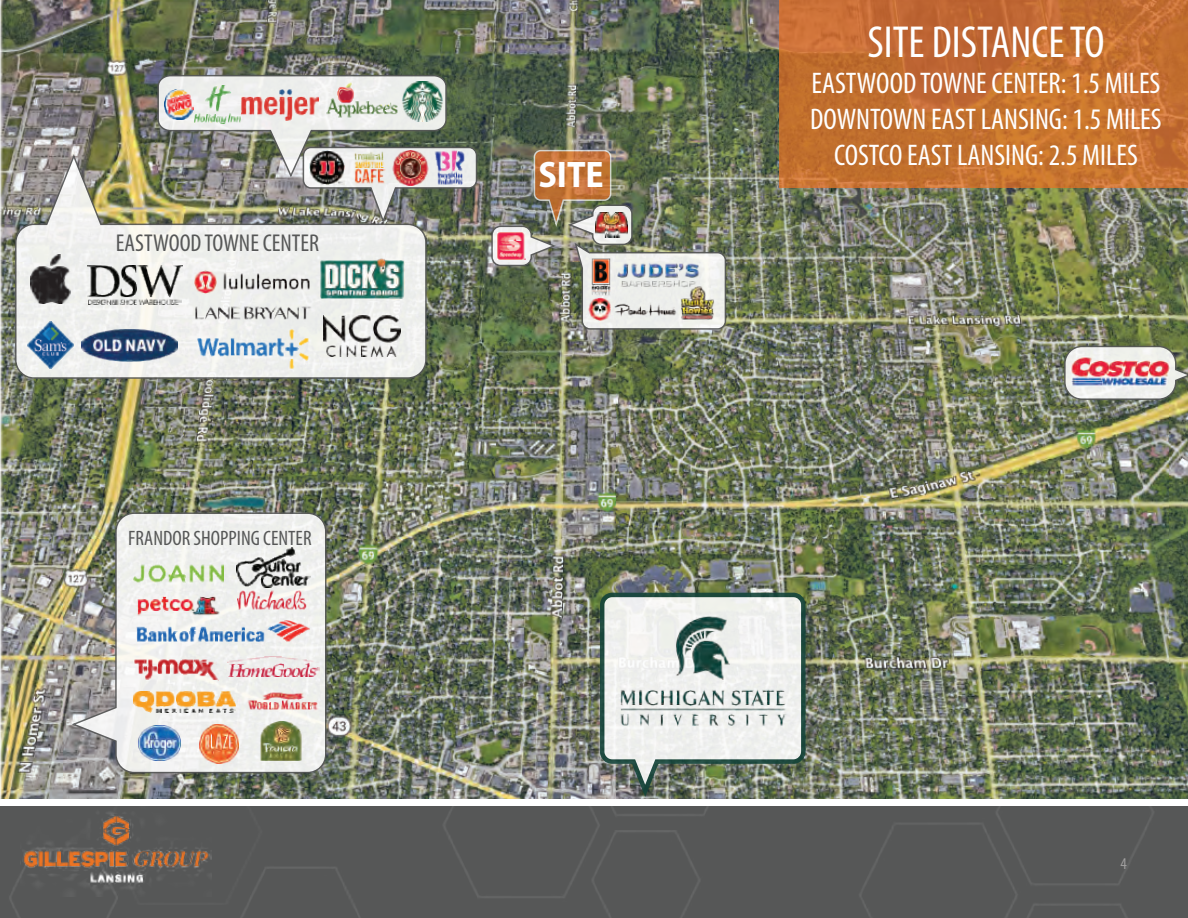
<style>
.page{position:relative;width:1188px;height:918px;background:#fff}
.page>*{position:absolute;margin:0;border:0;box-sizing:border-box;transform-origin:0 0}
.t1{font:condensed 45.15px "Myriad Pro";color:#fff}
.t2{font:700 semi-condensed 37.05px "Myriad Pro";color:#fff}
.t3{font:condensed 30px/36px "Myriad Pro";color:#fff;text-align:center}
.t4{font:condensed 24.45px "Myriad Pro";color:#565757}
.t5{font:condensed 21px "Myriad Pro";color:#565757}
.t6{font:condensed 16.5px "Myriad Pro";color:#a09f9f}
</style>
<div class="page">
<img style="left:0;top:0;width:1188px;height:799px">
<div style="left:0;top:801px;width:1188px;height:117px;background:#565757"></div>
<img style="left:0;top:767px;width:1159px;height:151px">
<img style="left:20px;top:806px;width:192px;height:90px">
<div style="left:0;top:799px;width:1188px;height:7px;background:#fff"></div>
<svg style="left:15px;top:154px;width:412px;height:225px"></svg>
<img style="left:72px;top:512px;width:255px;height:261px">
<div style="left:582px;top:253px;width:143px;height:76px;background:#eff0ec;border-radius:8px"></div>
<div style="left:582px;top:252px;width:144px;height:78px;border:2px solid #565757;border-radius:8px"></div>
<img style="left:600px;top:593px;width:206px;height:204px">
<svg style="left:1064px;top:346px;width:124px;height:54px"></svg>
<img style="left:573px;top:610px;width:259px;height:129px">
<img style="left:591px;top:266px;width:20px;height:30px">
<img style="left:588px;top:296px;width:84px;height:25px">
<img style="left:617px;top:263px;width:83px;height:24px">
<img style="left:672px;top:285px;width:52px;height:37px">
<img style="left:491px;top:150px;width:142px;height:116px">
<img style="left:498px;top:233px;width:27px;height:26px">
<img style="left:320px;top:258px;width:84px;height:42px">
<img style="left:323px;top:315px;width:78px;height:42px">
<img style="left:196px;top:348px;width:116px;height:22px">
<img style="left:28px;top:322px;width:46px;height:46px">
<img style="left:82px;top:329px;width:95px;height:33px">
<img style="left:193px;top:249px;width:119px;height:30px">
<img style="left:31px;top:254px;width:39px;height:49px">
<img style="left:87px;top:266px;width:95px;height:38px">
<img style="left:192px;top:279px;width:123px;height:69px">
<img style="left:138px;top:726px;width:43px;height:35px">
<img style="left:200px;top:725px;width:39px;height:39px">
<img style="left:247px;top:742px;width:68px;height:18px">
<img style="left:133px;top:691px;width:103px;height:21px">
<img style="left:242px;top:661px;width:82px;height:81px">
<img style="left:133px;top:659px;width:2px;height:21px">
<img style="left:311px;top:656px;width:8px;height:20px">
<img style="left:133px;top:547px;width:90px;height:27px">
<img style="left:237px;top:548px;width:73px;height:33px">
<img style="left:125px;top:574px;width:111px;height:62px">
<img style="left:135px;top:581px;width:176px;height:100px">
<img style="left:1067px;top:353px;width:105px;height:38px">
<svg style="left:779px;top:0;width:409px;height:187px;background:#c46f31"></svg>
<img style="left:157px;top:75px;width:320px;height:148px">
<img style="left:310px;top:151px;width:34px;height:34px">
<img style="left:348px;top:146px;width:44px;height:44px">
<img style="left:380px;top:150px;width:38px;height:35px">
<img style="left:418px;top:149px;width:65px;height:37px">
<p class="t4" style="left:116px;top:228px;width:205px">EASTWOOD TOWNE CENTER</p>
<p class="t5" style="left:128px;top:525px;width:185px">FRANDOR SHOPPING CENTER</p>
<p class="t2" style="left:539px;top:151px;width:67px">SITE</p>
<h1 class="t1" style="left:867px;top:15px;width:239px">SITE DISTANCE TO</h1>
<p class="t3" style="left:810px;top:65px;width:353px">EASTWOOD TOWNE CENTER: 1.5 MILES<br>DOWNTOWN EAST LANSING: 1.5 MILES<br>COSTCO EAST LANSING: 2.5 MILES</p>
<p class="t6" style="left:1120px;top:854px;width:8px">4</p>
</div>
